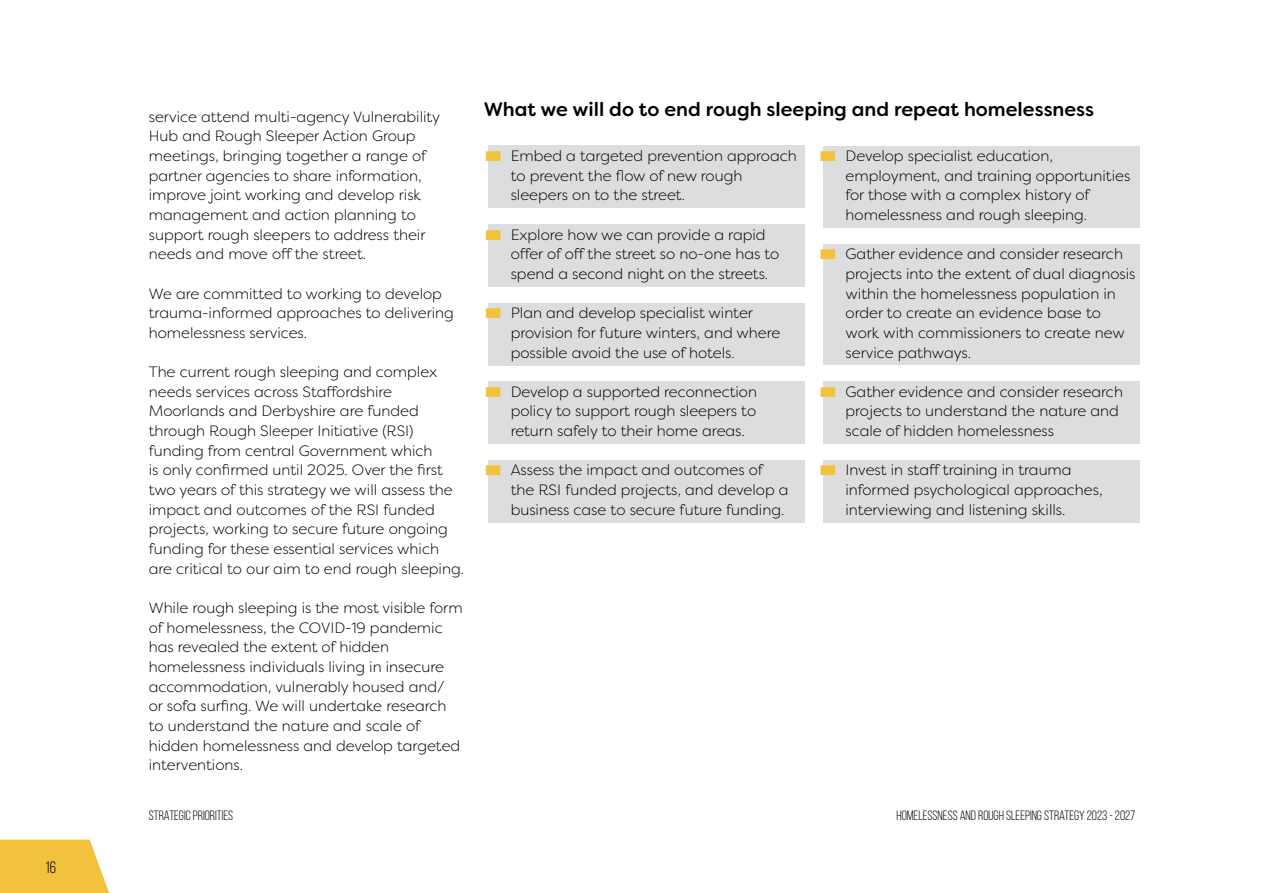
<style>
.page{position:relative;width:1263px;height:893px;background:#fff}
.page>*{position:absolute;margin:0;border:0;box-sizing:border-box;transform-origin:0 0}
.What_we_will_do_head{font:500 19.5px "Filson Soft";color:#000}
.t1{font:16.5px "Bebas Neue";color:#000}
.Body_Text_-_10pt_P{font:300 15px/19.6px "Filson Soft";color:#000}
.t2{font:13.5px "Bebas Neue";color:#000}
.s1{font-family:"Arial";font-weight:700;font-style:italic;font-size:21px;color:#f2c23d}
</style>
<div class="page">
<svg style="left:0;top:840px;width:109px;height:53px;background:#f3c74d"></svg>
<div style="left:488px;top:146px;width:317px;height:62px;background:#dcddde"></div>
<div style="left:488px;top:225px;width:317px;height:62px;background:#dcddde"></div>
<div style="left:488px;top:303px;width:317px;height:62px;background:#dcddde"></div>
<div style="left:488px;top:382px;width:317px;height:62px;background:#dcddde"></div>
<div style="left:488px;top:460px;width:317px;height:62px;background:#dcddde"></div>
<div style="left:823px;top:146px;width:317px;height:82px;background:#dcddde"></div>
<div style="left:823px;top:244px;width:317px;height:121px;background:#dcddde"></div>
<div style="left:823px;top:382px;width:317px;height:62px;background:#dcddde"></div>
<div style="left:823px;top:460px;width:317px;height:62px;background:#dcddde"></div>
<p class="t1" style="left:45px;top:858px;width:12px">16</p>
<p class="Body_Text_-_10pt_P" style="left:149px;top:107px;width:293px">service attend multi-agency Vulnerability Hub and Rough Sleeper Action Group meetings, bringing together a range of partner agencies to share information, improve joint working and develop risk management and action planning to support rough sleepers to address their needs and move off the street.</p>
<p class="Body_Text_-_10pt_P" style="left:149px;top:283px;width:307px">We are committed to working to develop trauma-informed approaches to delivering homelessness services.</p>
<p class="Body_Text_-_10pt_P" style="left:149px;top:362px;width:317px">The current rough sleeping and complex needs services across Staffordshire Moorlands and Derbyshire are funded through Rough Sleeper Initiative (RSI) funding from central Government which<br>is only confirmed until 2025. Over the first two years of this strategy we will assess the impact and outcomes of the RSI funded projects, working to secure future ongoing funding for these essential services which are critical to our aim to end rough sleeping.</p>
<p class="Body_Text_-_10pt_P" style="left:149px;top:598px;width:315px">While rough sleeping is the most visible form of homelessness, the COVID-19 pandemic has revealed the extent of hidden homelessness individuals living in insecure accommodation, vulnerably housed and/<br>or sofa surfing. We will undertake research to understand the nature and scale of hidden homelessness and develop targeted interventions.</p>
<h3 class="What_we_will_do_head" style="left:484px;top:97px;width:612px">What we will do to end rough sleeping and repeat homelessness</h3>
<p class="Body_Text_-_10pt_P" style="left:511px;top:146px;width:288px;text-indent:-27px"><span class="s1">■</span> Embed a targeted prevention approach to prevent the flow of new rough sleepers on to the street.</p>
<p class="Body_Text_-_10pt_P" style="left:511px;top:224px;width:270px;text-indent:-27px"><span class="s1">■</span> Explore how we can provide a rapid offer of off the street so no-one has to spend a second night on the streets.</p>
<p class="Body_Text_-_10pt_P" style="left:511px;top:303px;width:271px;text-indent:-27px"><span class="s1">■</span> Plan and develop specialist winter provision for future winters, and where possible avoid the use of hotels.</p>
<p class="Body_Text_-_10pt_P" style="left:511px;top:382px;width:248px;text-align:justify;text-indent:-27px"><span class="s1">■</span> Develop a supported reconnection policy to support rough sleepers to return safely to their home areas.</p>
<p class="Body_Text_-_10pt_P" style="left:511px;top:460px;width:279px;text-indent:-27px"><span class="s1">■</span> Assess the impact and outcomes of the RSI funded projects, and develop a business case to secure future funding.</p>
<p class="Body_Text_-_10pt_P" style="left:845px;top:146px;width:286px;text-indent:-27px"><span class="s1">■</span> Develop specialist education, employment, and training opportunities for those with a complex history of homelessness and rough sleeping.</p>
<p class="Body_Text_-_10pt_P" style="left:845px;top:244px;width:291px;text-indent:-27px"><span class="s1">■</span> Gather evidence and consider research projects into the extent of dual diagnosis within the homelessness population in order to create an evidence base to work with commissioners to create new service pathways.</p>
<p class="Body_Text_-_10pt_P" style="left:845px;top:382px;width:279px;text-indent:-27px"><span class="s1">■</span> Gather evidence and consider research projects to understand the nature and scale of hidden homelessness</p>
<p class="Body_Text_-_10pt_P" style="left:845px;top:460px;width:259px;text-indent:-27px"><span class="s1">■</span> Invest in staff training in trauma informed psychological approaches, interviewing and listening skills.</p>
<p class="t2" style="left:149px;top:808px;width:86px">STRATEGIC PRIORITIES</p>
<p class="t2" style="left:896px;top:808px;width:240px">HOMELESSNESS AND ROUGH SLEEPING STRATEGY 2023 - 2027</p>
</div>
